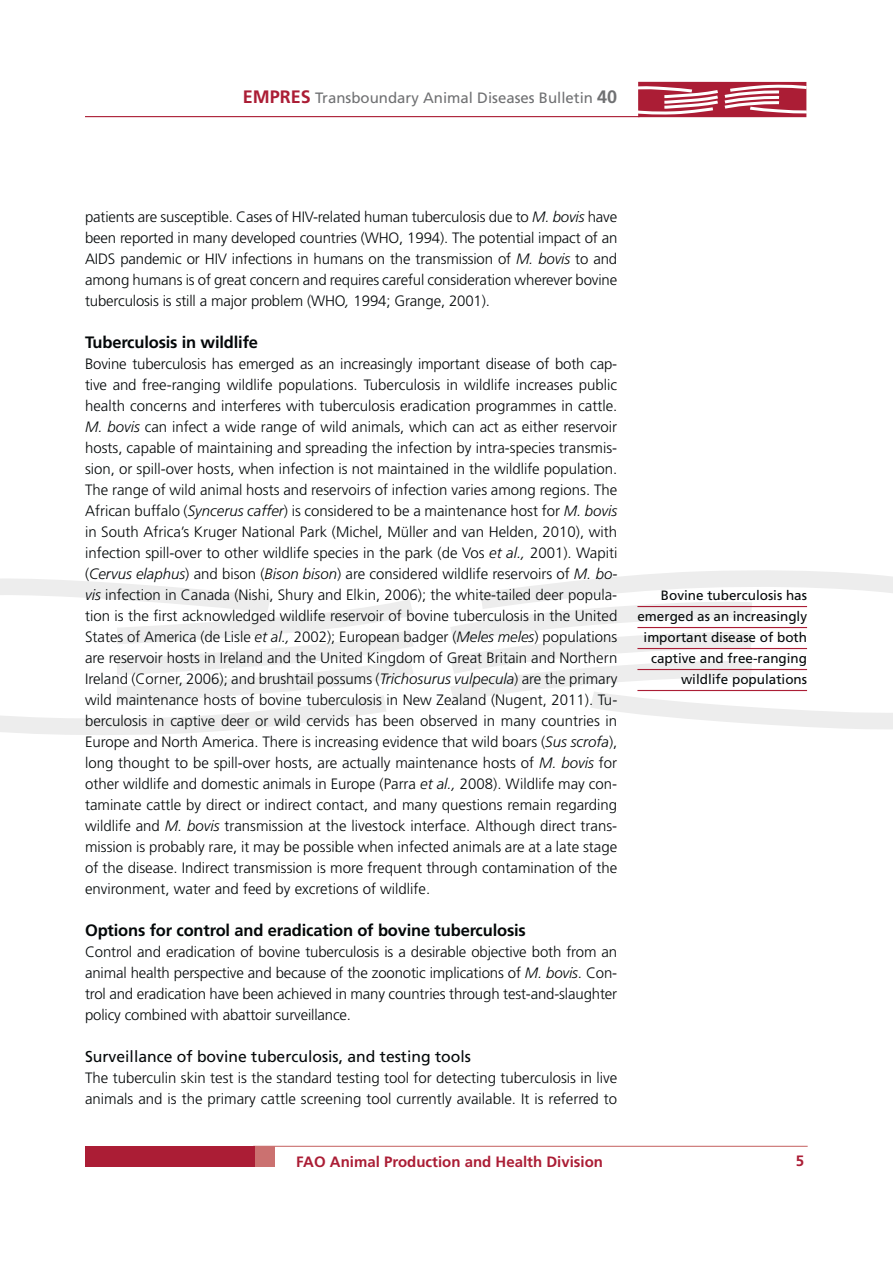
<style>
.page{position:relative;width:893px;height:1263px;background:#fff}
.page>*{position:absolute;margin:0;border:0;box-sizing:border-box;transform-origin:0 0}
.t1{font:700 16.5px "Frutiger LT Std";letter-spacing:-.01em;color:#040809}
.t2{font:15.75px "Frutiger LT Std";color:#040809}
.t3{font:300 15px/21px "Frutiger LT Std";color:#040809;text-align:justify}
.t4{font:15px "Frutiger LT Std";color:#707173}
.t5{font:700 15px "Frutiger LT Std";color:#ab1d35}
.t6{font:13.5px/21px "Frutiger LT Std";color:#040809;text-align:right}
.s1{font-weight:700;font-size:18px;color:#ab1d35}
.s2{font-weight:700;font-size:18px}
.s3{font-style:italic}
</style>
<div class="page">
<hr style="left:85px;top:116px;width:554px;height:1px;background:#ab1d35">
<hr style="left:253px;top:1146px;width:555px;height:1px;background:#cb7170">
<div style="left:247px;top:1146px;width:28px;height:21px;background:#cb7170"></div>
<div style="left:85px;top:1146px;width:169px;height:21px;background:#ab1d35"></div>
<svg style="left:450px;top:570px;width:443px;height:159px"></svg>
<svg style="left:0;top:579px;width:413px;height:156px"></svg>
<div style="left:638px;top:82px;width:168px;height:35px;background:#ab1d35"></div>
<svg style="left:724px;top:84px;width:83px;height:30px"></svg>
<svg style="left:638px;top:86px;width:80px;height:29px"></svg>
<hr style="left:637px;top:606px;width:170px;height:1px;background:#ab1d35">
<hr style="left:637px;top:627px;width:170px;height:1px;background:#ab1d35">
<hr style="left:637px;top:648px;width:170px;height:1px;background:#ab1d35">
<hr style="left:637px;top:669px;width:170px;height:1px;background:#ab1d35">
<hr style="left:637px;top:690px;width:170px;height:1px;background:#ab1d35">
<p class="t4" style="left:243px;top:91px;width:376px"><span class="s1">EMPRES</span> Transboundary Animal Diseases Bulletin <span class="s2">40</span></p>
<p class="t3" style="left:85px;top:207px;width:534px">patients are susceptible. Cases of HIV-related human tuberculosis due to <span class="s3">M. bovis</span> have been reported in many developed countries (WHO, 1994). The potential impact of an AIDS pandemic or HIV infections in humans on the transmission of <span class="s3">M. bovis</span> to and among humans is of great concern and requires careful consideration wherever bovine tuberculosis is still a major problem (WHO<span class="s3">,</span> 1994; Grange, 2001).</p>
<p class="t1" style="left:85px;top:335px;width:175px">Tuberculosis in wildlife</p>
<p class="t3" style="left:85px;top:354px;width:534px">Bovine tuberculosis has emerged as an increasingly important disease of both cap&shy;tive and free-ranging wildlife populations. Tuberculosis in wildlife increases public health concerns and interferes with tuberculosis eradication programmes in cattle.<br><span class="s3">M. bovis</span> can infect a wide range of wild animals, which can act as either reservoir hosts, capable of maintaining and spreading the infection by intra-species transmis&shy;sion, or spill-over hosts, when infection is not maintained in the wildlife population.<br>The range of wild animal hosts and reservoirs of infection varies among regions. The African buffalo (<span class="s3">Syncerus caffer</span>) is considered to be a maintenance host for <span class="s3">M. bovis </span>in South Africa’s Kruger National Park (Michel, Müller and van Helden, 2010), with infection spill-over to other wildlife species in the park (de Vos <span class="s3">et al.,</span> 2001). Wapiti (<span class="s3">Cervus elaphus</span>) and bison (<span class="s3">Bison bison</span>) are considered wildlife reservoirs of <span class="s3">M. bo&shy;vis</span> infection in Canada (Nishi, Shury and Elkin, 2006); the white-tailed deer popula&shy;tion is the first acknowledged wildlife reservoir of bovine tuberculosis in the United States of America (de Lisle <span class="s3">et al.,</span> 2002); European badger (<span class="s3">Meles meles</span>) populations are reservoir hosts in Ireland and the United Kingdom of Great Britain and Northern Ireland (Corner, 2006); and brushtail possums (<span class="s3">Trichosurus vulpecula</span>) are the primary wild maintenance hosts of bovine tuberculosis in New Zealand (Nugent, 2011). Tu&shy;berculosis in captive deer or wild cervids has been observed in many countries in Europe and North America. There is increasing evidence that wild boars (<span class="s3">Sus scrofa</span>), long thought to be spill-over hosts, are actually maintenance hosts of <span class="s3">M. bovis</span> for other wildlife and domestic animals in Europe (Parra <span class="s3">et al.,</span> 2008). Wildlife may con&shy;taminate cattle by direct or indirect contact, and many questions remain regarding wildlife and <span class="s3">M. bovis</span> transmission at the livestock interface. Although direct trans&shy;mission is probably rare, it may be possible when infected animals are at a late stage of the disease. Indirect transmission is more frequent through contamination of the environment, water and feed by excretions of wildlife.</p>
<p class="t1" style="left:85px;top:923px;width:442px">Options for control and eradication of bovine tuberculosis</p>
<p class="t3" style="left:85px;top:942px;width:534px">Control and eradication of bovine tuberculosis is a desirable objective both from an animal health perspective and because of the zoonotic implications of <span class="s3">M. bovis</span>. Con&shy;trol and eradication have been achieved in many countries through test-and-slaughter policy combined with abattoir surveillance.</p>
<p class="t2" style="left:85px;top:1050px;width:387px">Surveillance of bovine tuberculosis, and testing tools</p>
<p class="t3" style="left:85px;top:1068px;width:534px">The tuberculin skin test is the standard testing tool for detecting tuberculosis in live animals and is the primary cattle screening tool currently available. It is referred to</p>
<p class="t6" style="left:637px;top:585px;width:171px">Bovine tuberculosis has emerged as an increasingly important disease of both captive and free-ranging wildlife populations</p>
<p class="t5" style="left:296px;top:1155px;width:308px">FAO Animal Production and Health Division</p>
<p class="t5" style="left:796px;top:1155px;width:10px">5</p>
</div>
